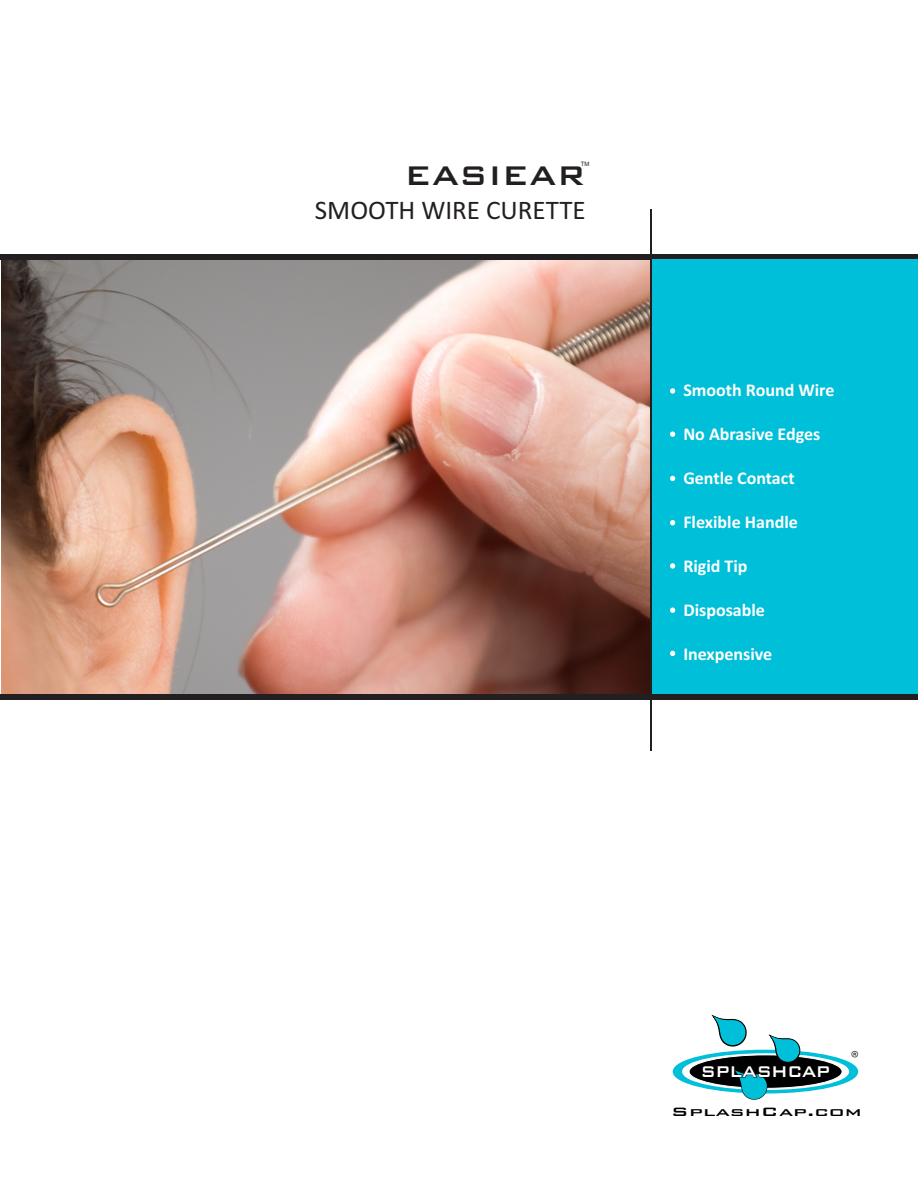
<style>
.page{position:relative;width:918px;height:1188px;background:#fff}
.page>*{position:absolute;margin:0;border:0;box-sizing:border-box;transform-origin:0 0}
.t1{font:500 36px "Bank Gothic BT";color:#231f20}
.t2{font:27px "Calibri";color:#231f20}
.t3{font:500 25.2px "Bank Gothic BT";color:#fff;scale:.89 1}
.t4{font:700 18px "Calibri";color:#fff}
.t5{font:500 16.2px "Bank Gothic BT";color:#000;scale:1.38 1}
.t6{font:6px "Arial";color:#231f20}
</style>
<div class="page">
<img style="left:2px;top:260px;width:649px;height:433px">
<div style="left:0;top:254px;width:918px;height:6px;background:#231f20"></div>
<div style="left:651px;top:260px;width:267px;height:439px;background:#00bfd8"></div>
<div style="left:0;top:694px;width:918px;height:5px;background:#231f20"></div>
<hr style="left:651px;top:210px;width:1px;height:541px;background:#231f20">
<svg style="left:670px;top:388px;width:5px;height:6px"></svg>
<svg style="left:670px;top:431px;width:5px;height:6px"></svg>
<svg style="left:670px;top:476px;width:5px;height:5px"></svg>
<svg style="left:670px;top:563px;width:5px;height:6px"></svg>
<svg style="left:670px;top:520px;width:5px;height:5px"></svg>
<svg style="left:670px;top:608px;width:5px;height:5px"></svg>
<svg style="left:670px;top:651px;width:5px;height:5px"></svg>
<svg style="left:673px;top:1050px;width:185px;height:44px"></svg>
<div style="left:682px;top:1053px;width:167px;height:37px;background:#fff;border:2px solid #fff;border-radius:50%"></div>
<svg style="left:689px;top:1055px;width:154px;height:34px"></svg>
<svg style="left:702px;top:1015px;width:128px;height:85px"></svg>
<p class="t6" style="left:581px;top:161px;width:10px">TM</p>
<h1 class="t1" style="left:405px;top:158px;width:183px">EASIEAR</h1>
<h2 class="t2" style="left:315px;top:199px;width:272px">SMOOTH WIRE CURETTE</h2>
<p class="t4" style="left:683px;top:383px;width:153px">Smooth Round Wire</p>
<p class="t4" style="left:683px;top:427px;width:138px">No Abrasive Edges</p>
<p class="t4" style="left:683px;top:471px;width:113px">Gentle Contact</p>
<p class="t4" style="left:683px;top:515px;width:116px">Flexible Handle</p>
<p class="t4" style="left:683px;top:558px;width:66px">Rigid Tip</p>
<p class="t4" style="left:683px;top:602px;width:83px">Disposable</p>
<p class="t4" style="left:683px;top:646px;width:90px">Inexpensive</p>
<h3 class="t3" style="left:701px;top:1058px;width:147px">splashcap</h3>
<p class="t5" style="left:671px;top:1104px;width:140px">SplashCap.com</p>
</div>
